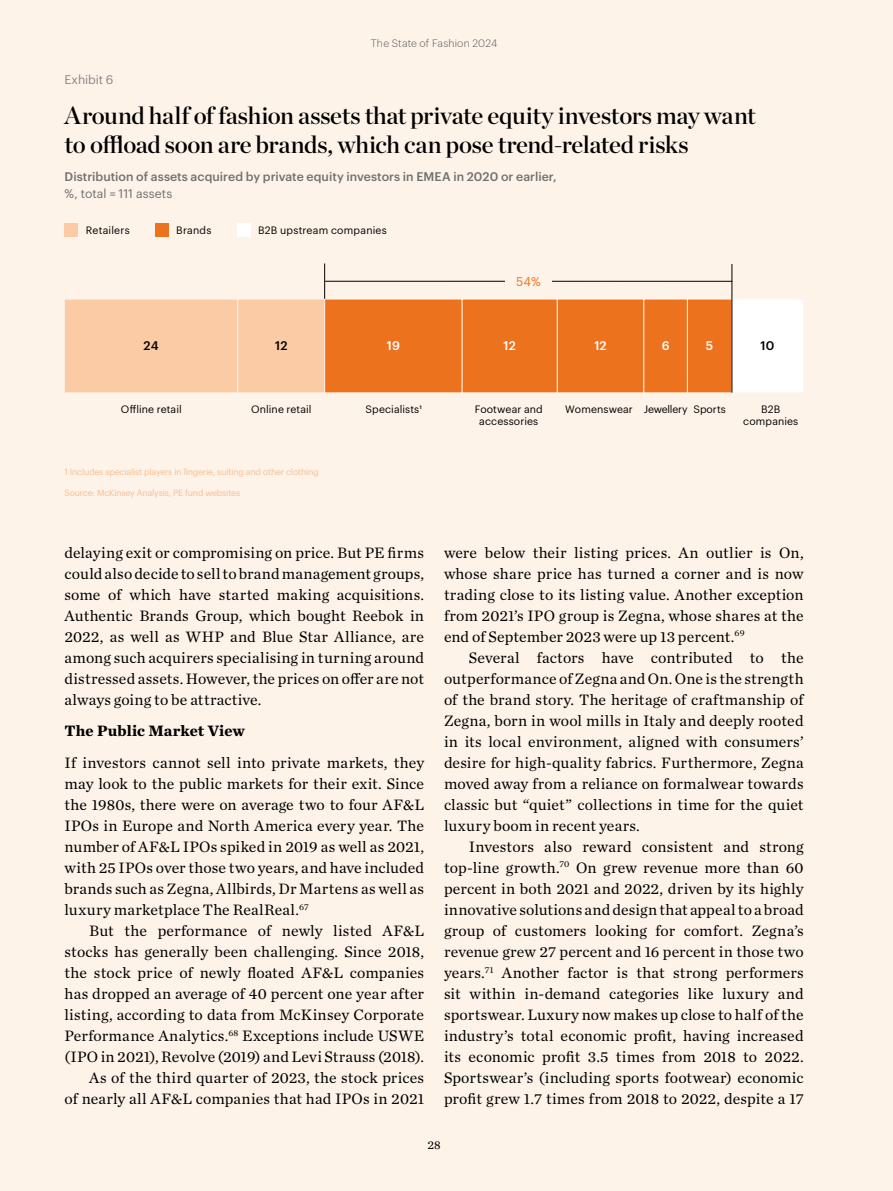
<style>
.page{position:relative;width:893px;height:1191px;background:#fef3e9}
.page>*{position:absolute;margin:0;border:0;box-sizing:border-box;transform-origin:0 0}
.t1{font:24.5px/29.4px "Chronicle Display Semi";letter-spacing:-.015em;color:#000}
.t2{font:15.75px/21px "Chronicle Text G1";letter-spacing:.01em;color:#000;text-align:justify}
.t3{font:700 15.75px "Chronicle Text G1";color:#000}
.t4{font:500 12.25px "Graphik";letter-spacing:.005em;color:#706f6f}
.t5{font:12.25px "Graphik";letter-spacing:.01em;color:#706f6f}
.t6{font:12.25px "Graphik";letter-spacing:-.01em;color:#878787}
.t7{font:500 12.25px "Graphik";color:#fff}
.t8{font:500 12.25px "Graphik";color:#000}
.t9{font:12.25px "Graphik";color:#ed721e}
.t10{font:12.25px "Chronicle Text G1";color:#000}
.t11{font:10.5px/12.6px "Graphik";letter-spacing:.015em;color:#000;text-align:center}
.t12{font:300 10.5px "Graphik";letter-spacing:.02em;color:#575756}
.t13{font:10.5px "Graphik";letter-spacing:-.015em;color:#000}
.t14{font:8.75px "Graphik";letter-spacing:-.02em;color:#f8bd8f}
</style>
<div class="page">
<div style="left:237px;top:223px;width:14px;height:14px;background:#fff"></div>
<div style="left:155px;top:223px;width:14px;height:14px;background:#ed721e"></div>
<div style="left:64px;top:223px;width:14px;height:14px;background:#facba5"></div>
<div style="left:731px;top:299px;width:73px;height:94px;background:#fff"></div>
<div style="left:731px;top:299px;width:73px;height:94px;border:1px solid #fef3e9"></div>
<svg style="left:64px;top:298px;width:668px;height:95px;background:#f29757"></svg>
<hr style="left:325px;top:281px;width:407px;height:1px;background:#000">
<hr style="left:324px;top:263px;width:1px;height:36px;background:#000">
<hr style="left:732px;top:264px;width:1px;height:129px;background:#000">
<div style="left:505px;top:269px;width:46px;height:25px;background:#fef3e9"></div>
<p class="t12" style="left:371px;top:36px;width:128px">The State of Fashion 2024</p>
<p class="t6" style="left:64px;top:71px;width:51px">Exhibit 6</p>
<h1 class="t1" style="left:64px;top:99px;width:693px">Around half of fashion assets that private equity investors may want to offload soon are brands, which can pose trend-related risks</h1>
<p class="t4" style="left:64px;top:167px;width:494px">Distribution of assets acquired by private equity investors in EMEA in 2020 or earlier,</p>
<p class="t5" style="left:64px;top:184px;width:109px">%, total = 111 assets</p>
<p class="t11" style="left:86px;top:222px;width:45px">Retailers</p>
<p class="t11" style="left:176px;top:222px;width:37px">Brands</p>
<p class="t11" style="left:258px;top:222px;width:130px">B2B upstream companies</p>
<p class="t9" style="left:516px;top:272px;width:26px">54%</p>
<p class="t8" style="left:144px;top:336px;width:17px">24</p>
<p class="t8" style="left:275px;top:336px;width:14px">12</p>
<p class="t7" style="left:387px;top:336px;width:15px">19</p>
<p class="t7" style="left:503px;top:336px;width:14px">12</p>
<p class="t7" style="left:594px;top:336px;width:14px">12</p>
<p class="t7" style="left:662px;top:336px;width:9px">6</p>
<p class="t7" style="left:706px;top:336px;width:9px">5</p>
<p class="t8" style="left:761px;top:336px;width:15px">10</p>
<p class="t11" style="left:121px;top:402px;width:62px">Offline retail</p>
<p class="t11" style="left:251px;top:402px;width:62px">Online retail</p>
<p class="t14" style="left:64px;top:465px;width:256px">1 Includes specialist players in lingerie, suiting and other clothing</p>
<p class="t14" style="left:64px;top:486px;width:177px">Source: McKinsey Analysis, PE fund websites</p>
<p class="t11" style="left:365px;top:402px;width:58px">Specialists1</p>
<p class="t11" style="left:475px;top:402px;width:70px">Footwear and accessories</p>
<p class="t11" style="left:565px;top:402px;width:69px">Womenswear</p>
<p class="t13" style="left:644px;top:401px;width:45px">Jewellery</p>
<p class="t11" style="left:693px;top:402px;width:34px">Sports</p>
<p class="t11" style="left:743px;top:402px;width:57px">B2B companies</p>
<p class="t2" style="left:64px;top:541px;width:361px">delaying exit or compromising on price. But PE firms could also decide to sell to brand management groups, some of which have started making acquisitions.<br>Authentic Brands Group, which bought Reebok in 2022, as well as WHP and Blue Star Alliance, are among such acquirers specialising in turning around distressed assets. However, the prices on offer are not always going to be attractive.</p>
<p class="t3" style="left:64px;top:718px;width:182px">The Public Market View</p>
<p class="t2" style="left:64px;top:751px;width:361px">If investors cannot sell into private markets, they may look to the public markets for their exit. Since the 1980s, there were on average two to four AF&amp;L IPOs in Europe and North America every year. The number of AF&amp;L IPOs spiked in 2019 as well as 2021, with 25 IPOs over those two years, and have included brands such as Zegna, Allbirds, Dr Martens as well as luxury marketplace The RealReal.<sup>67</sup></p>
<p class="t2" style="left:64px;top:919px;width:361px;text-align:right">But the performance of newly listed AF&amp;L stocks has generally been challenging. Since 2018, the stock price of newly floated AF&amp;L companies has dropped an average of 40 percent one year after listing, according to data from McKinsey Corporate Performance Analytics.<sup>68</sup> Exceptions include USWE (IPO in 2021), Revolve (2019) and Levi Strauss (2018).<br>As of the third quarter of 2023, the stock prices<br>of nearly all AF&amp;L companies that had IPOs in 2021</p>
<p class="t2" style="left:444px;top:541px;width:361px">were below their listing prices. An outlier is On, whose share price has turned a corner and is now trading close to its listing value. Another exception from 2021’s IPO group is Zegna, whose shares at the end of September 2023 were up 13 percent.<sup>69</sup></p>
<p class="t2" style="left:444px;top:646px;width:361px;text-indent:25px">Several factors have contributed to the outperformance of Zegna and On. One is the strength of the brand story. The heritage of craftmanship of Zegna, born in wool mills in Italy and deeply rooted in its local environment, aligned with consumers’ desire for high-quality fabrics. Furthermore, Zegna moved away from a reliance on formalwear towards classic but “quiet” collections in time for the quiet luxury boom in recent years.</p>
<p class="t2" style="left:444px;top:835px;width:361px;text-indent:25px">Investors also reward consistent and strong top-line growth.<sup>70</sup> On grew revenue more than 60 percent in both 2021 and 2022, driven by its highly innovative solutions and design that appeal to a broad group of customers looking for comfort. Zegna’s revenue grew 27 percent and 16 percent in those two years.<sup>71</sup> Another factor is that strong performers sit within in-demand categories like luxury and sportswear. Luxury now makes up close to half of the industry’s total economic profit, having increased its economic profit 3.5 times from 2018 to 2022.<br>Sportswear’s (including sports footwear) economic profit grew 1.7 times from 2018 to 2022, despite a 17</p>
<p class="t10" style="left:427px;top:1135px;width:15px">28</p>
</div>
